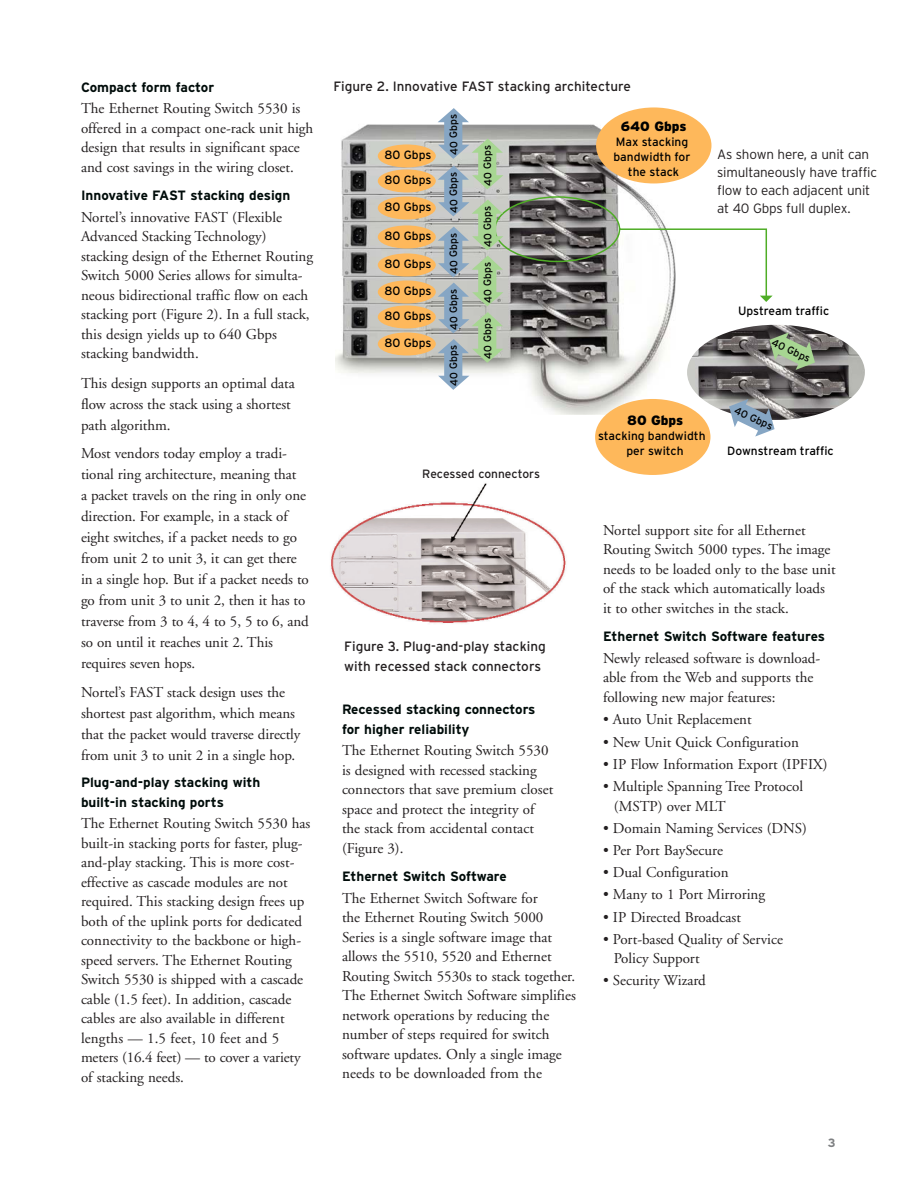
<style>
.page{position:relative;width:918px;height:1188px;background:#fff}
.page>*{position:absolute;margin:0;border:0;box-sizing:border-box;transform-origin:0 0}
.t1{font:15px/19.5px "Adobe Garamond";color:#231f20}
.t2{font:700 13.5px/19.5px "Interstate";color:#000c0a}
.t3{font:13.5px/20.2px "Interstate";color:#231f20}
.t4{font:300 13.5px/18px "Interstate";letter-spacing:-.015em;color:#231f20}
.t5{font:900 13.5px "Interstate";color:#000}
.t6{font:12px/15px "Interstate";color:#000;text-align:center}
.t7{font:12px "Interstate";letter-spacing:-.005em;color:#231f20}
.t8{font:700 12px "Interstate";color:#7e8082}
.t9{font:10.5px "Interstate";color:#000}
</style>
<div class="page">
<img style="left:687px;top:325px;width:178px;height:95px;border-radius:50%">
<img style="left:335px;top:124px;width:344px;height:290px">
<div style="left:378px;top:144px;width:58px;height:23px;background:#feb85b;border-radius:50%"></div>
<div style="left:378px;top:169px;width:58px;height:23px;background:#feb85b;border-radius:50%"></div>
<div style="left:378px;top:196px;width:58px;height:23px;background:#feb85b;border-radius:50%"></div>
<div style="left:378px;top:225px;width:58px;height:23px;background:#feb85b;border-radius:50%"></div>
<div style="left:378px;top:253px;width:58px;height:23px;background:#feb85b;border-radius:50%"></div>
<div style="left:378px;top:280px;width:58px;height:23px;background:#feb85b;border-radius:50%"></div>
<div style="left:378px;top:305px;width:58px;height:23px;background:#feb85b;border-radius:50%"></div>
<div style="left:378px;top:332px;width:58px;height:23px;background:#feb85b;border-radius:50%"></div>
<svg style="left:729px;top:399px;width:46px;height:38px"></svg>
<svg style="left:438px;top:108px;width:377px;height:282px"></svg>
<div style="left:595px;top:399px;width:115px;height:76px;background:#feb85b;border-radius:50%"></div>
<img style="left:331px;top:483px;width:235px;height:141px">
<p class="t2" style="left:81px;top:78px;width:135px">Compact form factor</p>
<p class="t1" style="left:81px;top:100px;width:234px">The Ethernet Routing Switch 5530 is offered in a compact one-rack unit high design that results in significant space and cost savings in the wiring closet.</p>
<p class="t2" style="left:81px;top:187px;width:211px">Innovative FAST stacking design</p>
<p class="t1" style="left:81px;top:209px;width:234px">Nortel’s innovative FAST (Flexible Advanced Stacking Technology) stacking design of the Ethernet Routing Switch 5000 Series allows for simulta&shy;neous bidirectional traffic flow on each stacking port (Figure 2). In a full stack, this design yields up to 640 Gbps stacking bandwidth.</p>
<p class="t1" style="left:81px;top:374px;width:215px;line-height:21px">This design supports an optimal data flow across the stack using a shortest path algorithm.</p>
<p class="t1" style="left:81px;top:445px;width:229px;line-height:21px">Most vendors today employ a tradi&shy;tional ring architecture, meaning that<br>a packet travels on the ring in only one direction. For example, in a stack of eight switches, if a packet needs to go from unit 2 to unit 3, it can get there in a single hop. But if a packet needs to go from unit 3 to unit 2, then it has to traverse from 3 to 4, 4 to 5, 5 to 6, and so on until it reaches unit 2. This requires seven hops.</p>
<p class="t1" style="left:81px;top:683px;width:221px;line-height:21px">Nortel’s FAST stack design uses the shortest past algorithm, which means that the packet would traverse directly from unit 3 to unit 2 in a single hop.</p>
<p class="t2" style="left:81px;top:774px;width:181px">Plug-and-play stacking with built-in stacking ports</p>
<p class="t1" style="left:81px;top:815px;width:231px">The Ethernet Routing Switch 5530 has built-in stacking ports for faster, plug&shy;and-play stacking. This is more cost&shy;effective as cascade modules are not required. This stacking design frees up both of the uplink ports for dedicated connectivity to the backbone or high&shy;speed servers. The Ethernet Routing Switch 5530 is shipped with a cascade cable (1.5 feet). In addition, cascade cables are also available in different lengths — 1.5 feet, 10 feet and 5 meters (16.4 feet) — to cover a variety of stacking needs.</p>
<p class="t3" style="left:333px;top:78px;width:299px">Figure 2. Innovative FAST stacking architecture</p>
<p class="t6" style="left:385px;top:144px;width:48px;line-height:25px;text-align:left">80 Gbps<br>80 Gbps</p>
<p class="t6" style="left:385px;top:201px;width:48px">80 Gbps</p>
<p class="t6" style="left:385px;top:230px;width:48px">80 Gbps</p>
<p class="t6" style="left:385px;top:258px;width:48px">80 Gbps</p>
<p class="t6" style="left:385px;top:280px;width:48px;line-height:25px;text-align:left">80 Gbps<br>80 Gbps</p>
<p class="t6" style="left:385px;top:337px;width:48px">80 Gbps</p>
<p class="t9" style="left:450px;top:156px;width:43px;rotate:-92deg">40 Gbps</p>
<p class="t9" style="left:450px;top:213px;width:43px;rotate:-92deg">40 Gbps</p>
<p class="t9" style="left:450px;top:274px;width:43px;rotate:-92deg">40 Gbps</p>
<p class="t9" style="left:450px;top:330px;width:43px;rotate:-92deg">40 Gbps</p>
<p class="t9" style="left:450px;top:387px;width:43px;rotate:-92deg">40 Gbps</p>
<p class="t9" style="left:484px;top:186px;width:43px;rotate:-92deg">40 Gbps</p>
<p class="t9" style="left:484px;top:247px;width:43px;rotate:-92deg">40 Gbps</p>
<p class="t9" style="left:484px;top:303px;width:43px;rotate:-92deg">40 Gbps</p>
<p class="t9" style="left:484px;top:360px;width:43px;rotate:-92deg">40 Gbps</p>
<p class="t7" style="left:422px;top:469px;width:119px">Recessed connectors</p>
<p class="t5" style="left:621px;top:118px;width:67px">640 Gbps</p>
<p class="t6" style="left:614px;top:136px;width:78px">Max stacking bandwidth for the stack</p>
<p class="t5" style="left:627px;top:413px;width:58px">80 Gbps</p>
<p class="t6" style="left:598px;top:430px;width:109px">stacking bandwidth per switch</p>
<p class="t4" style="left:717px;top:147px;width:162px">As shown here, a unit can simultaneously have traffic flow to each adjacent unit at 40 Gbps full duplex.</p>
<p class="t6" style="left:738px;top:304px;width:93px">Upstream traffic</p>
<p class="t9" style="left:774px;top:339px;width:43px;rotate:24deg">40 Gbps</p>
<p class="t9" style="left:736px;top:406px;width:43px;rotate:24deg">40 Gbps</p>
<p class="t6" style="left:727px;top:445px;width:108px">Downstream traffic</p>
<p class="t3" style="left:344px;top:637px;width:203px">Figure 3. Plug-and-play stacking with recessed stack connectors</p>
<p class="t2" style="left:342px;top:701px;width:195px">Recessed stacking connectors for higher reliability</p>
<p class="t1" style="left:342px;top:742px;width:213px">The Ethernet Routing Switch 5530 is designed with recessed stacking connectors that save premium closet space and protect the integrity of the stack from accidental contact (Figure 3).</p>
<p class="t2" style="left:342px;top:868px;width:166px">Ethernet Switch Software</p>
<p class="t1" style="left:342px;top:890px;width:235px">The Ethernet Switch Software for<br>the Ethernet Routing Switch 5000<br>Series is a single software image that allows the 5510, 5520 and Ethernet Routing Switch 5530s to stack together.<br>The Ethernet Switch Software simplifies network operations by reducing the number of steps required for switch software updates. Only a single image needs to be downloaded from the</p>
<p class="t1" style="left:603px;top:522px;width:234px">Nortel support site for all Ethernet Routing Switch 5000 types. The image needs to be loaded only to the base unit of the stack which automatically loads it to other switches in the stack.</p>
<p class="t2" style="left:603px;top:628px;width:224px">Ethernet Switch Software features</p>
<p class="t1" style="left:603px;top:650px;width:219px">Newly released software is download&shy;able from the Web and supports the following new major features:</p>
<p class="t1" style="left:603px;top:711px;width:150px">• Auto Unit Replacement</p>
<p class="t1" style="left:603px;top:734px;width:197px">• New Unit Quick Configuration</p>
<p class="t1" style="left:603px;top:756px;width:226px">• IP Flow Information Export (IPFIX)</p>
<p class="t1" style="left:614px;top:778px;width:191px;text-indent:-11px">• Multiple Spanning Tree Protocol (MSTP) over MLT</p>
<p class="t1" style="left:603px;top:820px;width:206px">• Domain Naming Services (DNS)</p>
<p class="t1" style="left:603px;top:842px;width:122px">• Per Port BaySecure</p>
<p class="t1" style="left:603px;top:864px;width:127px">• Dual Configuration</p>
<p class="t1" style="left:603px;top:886px;width:164px">• Many to 1 Port Mirroring</p>
<p class="t1" style="left:603px;top:908px;width:140px">• IP Directed Broadcast</p>
<p class="t1" style="left:614px;top:931px;width:171px;text-indent:-11px">• Port-based Quality of Service<br>Policy Support</p>
<p class="t1" style="left:603px;top:972px;width:104px">• Security Wizard</p>
<p class="t8" style="left:828px;top:1138px;width:9px">3</p>
</div>
